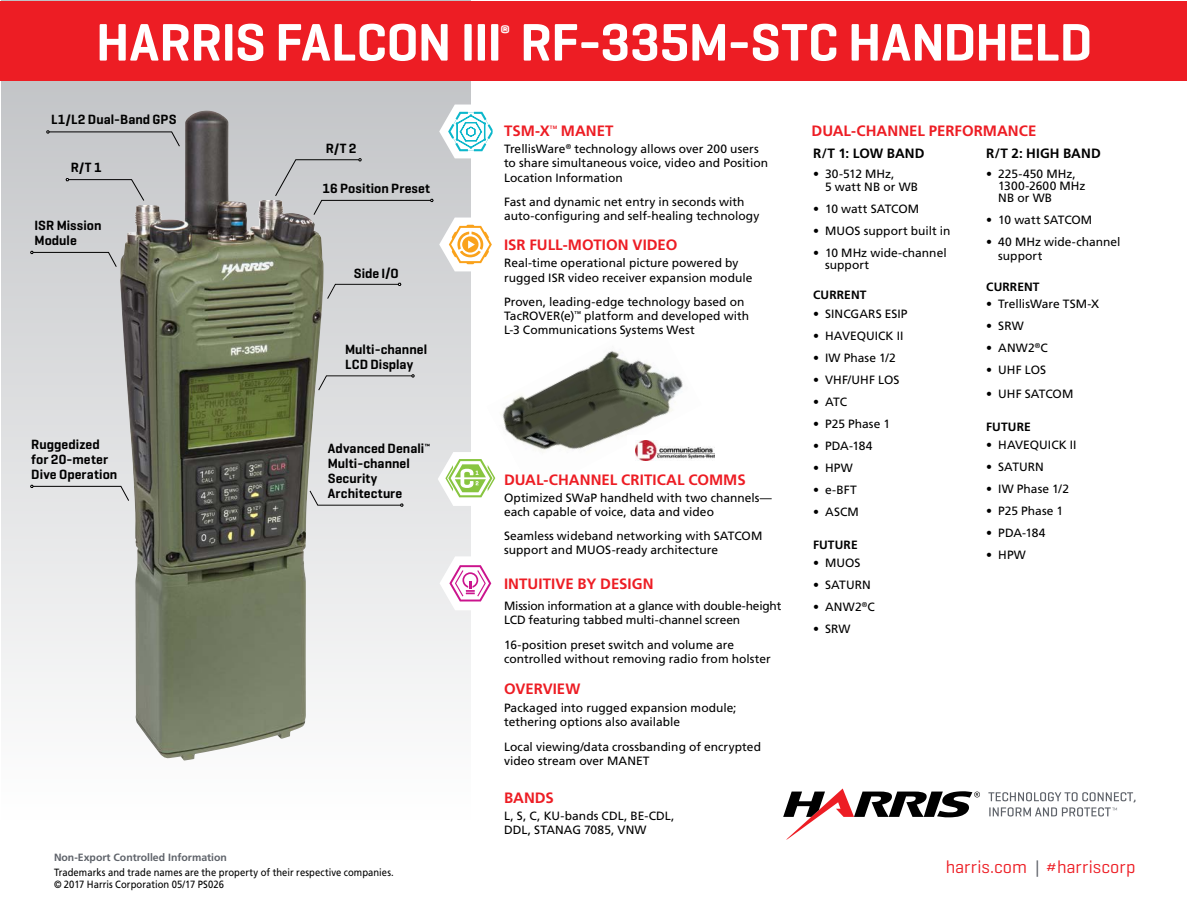
<style>
.page{position:relative;width:1188px;height:918px;background:#fff}
.page>*{position:absolute;margin:0;border:0;box-sizing:border-box;transform-origin:0 0}
.t1{font:600 53.7px "Geogrotesque";letter-spacing:-.015em;color:#fff}
.t2{font:18px "Geogrotesque";letter-spacing:.005em;color:#ed1d24}
.t3{font:600 15.6px "Geogrotesque";color:#fff}
.t4{font:700 15px "Frutiger LT Std";color:#ed1d24}
.t5{font:600 13.65px/14.9px "Geogrotesque";letter-spacing:.005em;color:#000}
.t6{font:700 13.5px "Frutiger LT Std";letter-spacing:.005em;color:#000}
.t7{font:12px/14.2px "Frutiger LT Std";color:#000}
.t8{font:700 12px "Frutiger LT Std";letter-spacing:.01em;color:#000}
.t9{font:10.5px/12px "Frutiger LT Std";letter-spacing:.005em;color:#000;scale:.9 1}
.t10{font:700 10.5px "Frutiger LT Std";color:#5f636a}
.t11{font:700 4.8px "Frutiger LT Std";color:#ed1d24}
.s1{color:#fff}
.s2{font-weight:300;font-stretch:condensed}
.s3{color:#5f636a}
</style>
<div class="page">
<img style="left:502px;top:350px;width:181px;height:102px">
<div style="left:1px;top:1px;width:469px;height:819px;background:linear-gradient(to bottom,#bcbec1,#fff)"></div>
<div style="left:1px;top:1px;width:1186px;height:79px;background:#ed1d24"></div>
<svg style="left:783px;top:789px;width:197px;height:51px"></svg>
<svg style="left:988px;top:792px;width:147px;height:24px"></svg>
<div style="left:628px;top:435px;width:95px;height:31px;background:#fff"></div>
<img style="left:636px;top:440px;width:78px;height:21px">
<svg style="left:438px;top:452px;width:58px;height:54px"></svg>
<svg style="left:65px;top:178px;width:55px;height:23px"></svg>
<svg style="left:321px;top:490px;width:83px;height:17px"></svg>
<svg style="left:321px;top:374px;width:94px;height:17px;background:#cdced0"></svg>
<svg style="left:275px;top:105px;width:218px;height:166px"></svg>
<svg style="left:30px;top:250px;width:87px;height:17px"></svg>
<svg style="left:327px;top:282px;width:75px;height:17px"></svg>
<svg style="left:46px;top:130px;width:74px;height:17px"></svg>
<svg style="left:30px;top:484px;width:90px;height:17px;background:#d5d6d7"></svg>
<img style="left:120px;top:114px;width:201px;height:646px">
<svg style="left:440px;top:556px;width:52px;height:54px"></svg>
<h1 class="t1" style="left:96px;top:9px;width:998px">HARRIS FALCON III RF-335M-STC HANDHELD</h1>
<h3 class="t3" style="left:500px;top:21px;width:12px">®</h3>
<p class="t5" style="left:51px;top:112px;width:127px">L1/L2 Dual-Band GPS</p>
<p class="t5" style="left:71px;top:160px;width:32px">R/T 1</p>
<p class="t5" style="left:34px;top:218px;width:69px">ISR Mission<br>Module</p>
<p class="t5" style="left:326px;top:140px;width:32px">R/T 2</p>
<p class="t5" style="left:322px;top:181px;width:109px">16 Position Preset</p>
<p class="t5" style="left:354px;top:266px;width:47px">Side I/O</p>
<p class="t5" style="left:345px;top:342px;width:84px">Multi-channel<br>LCD Display</p>
<p class="t5" style="left:31px;top:437px;width:88px">Ruggedized for 20-meter<br>Dive Operation</p>
<p class="t5" style="left:328px;top:441px;width:104px">Advanced Denali<sup>™<br></sup>Multi-channel<br>Security<br>Architecture</p>
<p class="t4" style="left:504px;top:122px;width:47px">TSM-X</p>
<p class="t11" style="left:550px;top:125px;width:9px">TM</p>
<p class="t4" style="left:561px;top:122px;width:54px">MANET</p>
<p class="t7" style="left:504px;top:142px;width:266px">TrellisWare<sup>®</sup> technology allows over 200 users to share simultaneous voice, video and Position<br>Location Information</p>
<p class="t7" style="left:504px;top:195px;width:257px">Fast and dynamic net entry in seconds with auto-configuring and self-healing technology</p>
<p class="t4" style="left:504px;top:236px;width:175px">ISR FULL-MOTION VIDEO</p>
<p class="t7" style="left:504px;top:256px;width:250px">Real-time operational picture powered by rugged ISR video receiver expansion module</p>
<p class="t7" style="left:504px;top:294px;width:246px">Proven, leading-edge technology based on<br>TacROVER(e)<sup>™</sup> platform and developed with<br>L-3 Communications Systems West</p>
<p class="t4" style="left:504px;top:471px;width:243px">DUAL-CHANNEL CRITICAL COMMS</p>
<p class="t7" style="left:504px;top:491px;width:269px">Optimized SWaP handheld with two channels— each capable of voice, data and video</p>
<p class="t7" style="left:504px;top:529px;width:260px">Seamless wideband networking with SATCOM support and MUOS-ready architecture</p>
<p class="t4" style="left:504px;top:575px;width:151px">INTUITIVE BY DESIGN</p>
<p class="t7" style="left:504px;top:598px;width:279px">Mission information at a glance with double-height<br>LCD featuring tabbed multi-channel screen</p>
<p class="t7" style="left:504px;top:638px;width:280px">16-position preset switch and volume are controlled without removing radio from holster<span class="s1">te</span></p>
<p class="t4" style="left:504px;top:680px;width:78px">OVERVIEW</p>
<p class="t7" style="left:504px;top:700px;width:234px">Packaged into rugged expansion module; tethering options also available</p>
<p class="t7" style="left:504px;top:740px;width:258px">Local viewing/data crossbanding of encrypted video stream over MANET</p>
<p class="t4" style="left:504px;top:789px;width:51px">BANDS</p>
<p class="t7" style="left:504px;top:809px;width:172px">L, S, C, KU-bands CDL, BE-CDL,<br>DDL, STANAG 7085, VNW</p>
<p class="t4" style="left:812px;top:122px;width:226px">DUAL-CHANNEL PERFORMANCE</p>
<p class="t6" style="left:986px;top:145px;width:116px">R/T 2: HIGH BAND</p>
<p class="t7" style="left:998px;top:168px;width:89px;line-height:12px;text-indent:-12px"><span class="s2">•</span> 225-450 MHz,<br>1300-2600 MHz<br>NB or WB</p>
<p class="t7" style="left:986px;top:213px;width:108px"><span class="s2">•</span> 10 watt SATCOM</p>
<p class="t7" style="left:998px;top:235px;width:124px;text-indent:-12px"><span class="s2">•</span> 40 MHz wide-channel support</p>
<p class="t8" style="left:986px;top:280px;width:55px">CURRENT</p>
<p class="t7" style="left:986px;top:297px;width:115px"><span class="s2">•</span> TrellisWare TSM-X</p>
<p class="t7" style="left:986px;top:319px;width:39px"><span class="s2">•</span> SRW</p>
<p class="t7" style="left:986px;top:341px;width:63px"><span class="s2">•</span> ANW2<sup>®</sup>C</p>
<p class="t7" style="left:986px;top:363px;width:61px"><span class="s2">•</span> UHF LOS</p>
<p class="t7" style="left:986px;top:387px;width:89px"><span class="s2">•</span> UHF SATCOM</p>
<p class="t8" style="left:986px;top:420px;width:46px">FUTURE</p>
<p class="t7" style="left:986px;top:438px;width:92px"><span class="s2">•</span> HAVEQUICK II</p>
<p class="t7" style="left:986px;top:460px;width:59px"><span class="s2">•</span> SATURN</p>
<p class="t7" style="left:986px;top:482px;width:84px"><span class="s2">•</span> IW Phase 1/2</p>
<p class="t7" style="left:986px;top:504px;width:79px"><span class="s2">•</span> P25 Phase 1</p>
<p class="t7" style="left:986px;top:526px;width:61px"><span class="s2">•</span> PDA-184</p>
<p class="t7" style="left:986px;top:548px;width:41px"><span class="s2">•</span> HPW</p>
<p class="t6" style="left:813px;top:145px;width:113px">R/T 1: LOW BAND</p>
<p class="t7" style="left:825px;top:167px;width:95px;line-height:13.5px;text-indent:-12px"><span class="s2">•</span> 30-512 MHz,<br>5 watt NB or WB</p>
<p class="t7" style="left:813px;top:202px;width:108px"><span class="s2">•</span> 10 watt SATCOM</p>
<p class="t7" style="left:813px;top:224px;width:139px"><span class="s2">•</span> MUOS support built in</p>
<p class="t7" style="left:825px;top:247px;width:123px;line-height:12px;text-indent:-12px"><span class="s2">•</span> 10 MHz wide-channel support</p>
<p class="t8" style="left:813px;top:288px;width:55px">CURRENT</p>
<p class="t7" style="left:813px;top:306px;width:96px"><span class="s2">•</span> SINCGARS ESIP</p>
<p class="t7" style="left:813px;top:328px;width:92px"><span class="s2">•</span> HAVEQUICK II</p>
<p class="t7" style="left:813px;top:350px;width:84px"><span class="s2">•</span> IW Phase 1/2</p>
<p class="t7" style="left:813px;top:372px;width:88px"><span class="s2">•</span> VHF/UHF LOS</p>
<p class="t7" style="left:813px;top:394px;width:35px"><span class="s2">•</span> ATC</p>
<p class="t7" style="left:813px;top:416px;width:79px"><span class="s2">•</span> P25 Phase 1</p>
<p class="t7" style="left:813px;top:438px;width:61px"><span class="s2">•</span> PDA-184</p>
<p class="t7" style="left:813px;top:460px;width:41px"><span class="s2">•</span> HPW</p>
<p class="t7" style="left:813px;top:482px;width:45px"><span class="s2">•</span> e-BFT</p>
<p class="t7" style="left:813px;top:504px;width:47px"><span class="s2">•</span> ASCM</p>
<p class="t8" style="left:813px;top:537px;width:46px">FUTURE</p>
<p class="t7" style="left:813px;top:556px;width:49px"><span class="s2">•</span> MUOS</p>
<p class="t7" style="left:813px;top:578px;width:59px"><span class="s2">•</span> SATURN</p>
<p class="t7" style="left:813px;top:600px;width:63px"><span class="s2">•</span> ANW2<sup>®</sup>C</p>
<p class="t7" style="left:813px;top:622px;width:39px"><span class="s2">•</span> SRW</p>
<p class="t10" style="left:54px;top:851px;width:175px">Non-Export Controlled Information</p>
<p class="t9" style="left:54px;top:866px;width:379px">Trademarks and trade names are the property of their respective companies. © 2017 Harris Corporation 05/17 PS026</p>
<h2 class="t2" style="left:946px;top:856px;width:191px">harris.com <span class="s3">|</span> #harriscorp</h2>
</div>
